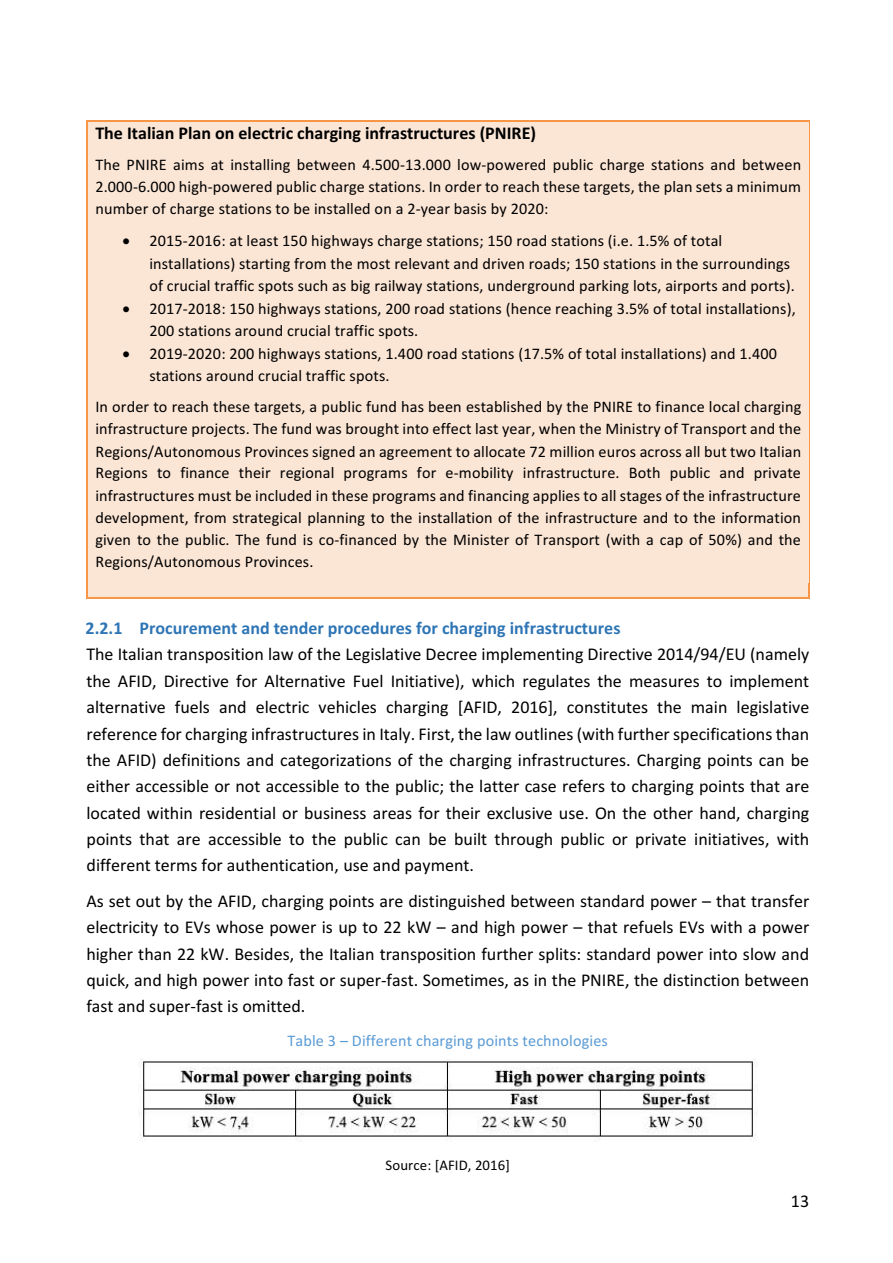
<style>
.page{position:relative;width:893px;height:1263px;background:#fff}
.page>*{position:absolute;margin:0;border:0;box-sizing:border-box;transform-origin:0 0}
.t1{font:18px/26.4px "Calibri";color:#000;text-align:justify}
.t2{font:700 18px "Calibri";color:#2e75b5}
.t3{font:700 18px "Calibri";color:#000}
.t4{font:16.2px/22.2px "Calibri";letter-spacing:.01em;color:#000;text-align:justify}
.t5{font:16.2px "Calibri";letter-spacing:.01em;color:#5b9bd5}
.t6{font:16.2px "Symbol";color:#000}
.t7{font:14.7px "Calibri";letter-spacing:.01em;color:#000}
</style>
<div class="page">
<div style="left:88px;top:122px;width:721px;height:475px;background:#fbe5d5"></div>
<hr style="left:809px;top:122px;width:1px;height:475px;background:#f79646">
<hr style="left:88px;top:597px;width:721px;height:2px;background:#f79646">
<hr style="left:86px;top:122px;width:2px;height:475px;background:#f79646">
<hr style="left:88px;top:120px;width:721px;height:2px;background:#f79646">
<img style="left:139px;top:1059px;width:618px;height:83px">
<p class="t3" style="left:95px;top:121px;width:442px">The Italian Plan on electric charging infrastructures (PNIRE)</p>
<p class="t4" style="left:95px;top:153px;width:707px">The PNIRE aims at installing between 4.500-13.000 low-powered public charge stations and between 2.000-6.000 high-powered public charge stations. In order to reach these targets, the plan sets a minimum number of charge stations to be installed on a 2-year basis by 2020:</p>
<p class="t4" style="left:122px;top:230px;width:601px">• 2015-2016: at least 150 highways charge stations; 150 road stations (i.e. 1.5% of total</p>
<p class="t4" style="left:149px;top:252px;width:647px">installations) starting from the most relevant and driven roads; 150 stations in the surroundings of crucial traffic spots such as big railway stations, underground parking lots, airports and ports).</p>
<p class="t4" style="left:122px;top:297px;width:675px">• 2017-2018: 150 highways stations, 200 road stations (hence reaching 3.5% of total installations),</p>
<p class="t6" style="left:122px;top:342px;width:9px">•</p>
<p class="t4" style="left:149px;top:319px;width:629px;text-align:left">200 stations around crucial traffic spots.<br>2019-2020: 200 highways stations, 1.400 road stations (17.5% of total installations) and 1.400 stations around crucial traffic spots.</p>
<p class="t4" style="left:95px;top:396px;width:707px">In order to reach these targets, a public fund has been established by the PNIRE to finance local charging infrastructure projects. The fund was brought into effect last year, when the Ministry of Transport and the Regions/Autonomous Provinces signed an agreement to allocate 72 million euros across all but two Italian Regions to finance their regional programs for e-mobility infrastructure. Both public and private infrastructures must be included in these programs and financing applies to all stages of the infrastructure development, from strategical planning to the installation of the infrastructure and to the information given to the public. The fund is co-financed by the Minister of Transport (with a cap of 50%) and the Regions/Autonomous Provinces.</p>
<h4 class="t2" style="left:86px;top:617px;width:536px">2.2.1 Procurement and tender procedures for charging infrastructures</h4>
<p class="t1" style="left:86px;top:641px;width:724px">The Italian transposition law of the Legislative Decree implementing Directive 2014/94/EU (namely the AFID, Directive for Alternative Fuel Initiative), which regulates the measures to implement alternative fuels and electric vehicles charging [AFID, 2016], constitutes the main legislative reference for charging infrastructures in Italy. First, the law outlines (with further specifications than the AFID) definitions and categorizations of the charging infrastructures. Charging points can be either accessible or not accessible to the public; the latter case refers to charging points that are located within residential or business areas for their exclusive use. On the other hand, charging points that are accessible to the public can be built through public or private initiatives, with different terms for authentication, use and payment.</p>
<p class="t1" style="left:86px;top:887px;width:724px">As set out by the AFID, charging points are distinguished between standard power – that transfer electricity to EVs whose power is up to 22 kW – and high power – that refuels EVs with a power higher than 22 kW. Besides, the Italian transposition further splits: standard power into slow and quick, and high power into fast or super-fast. Sometimes, as in the PNIRE, the distinction between fast and super-fast is omitted.</p>
<p class="t5" style="left:288px;top:1030px;width:322px">Table 3 – Different charging points technologies</p>
<p class="t7" style="left:386px;top:1156px;width:126px">Source: [AFID, 2016]</p>
<p class="t1" style="left:791px;top:1187px;width:20px">13</p>
</div>
